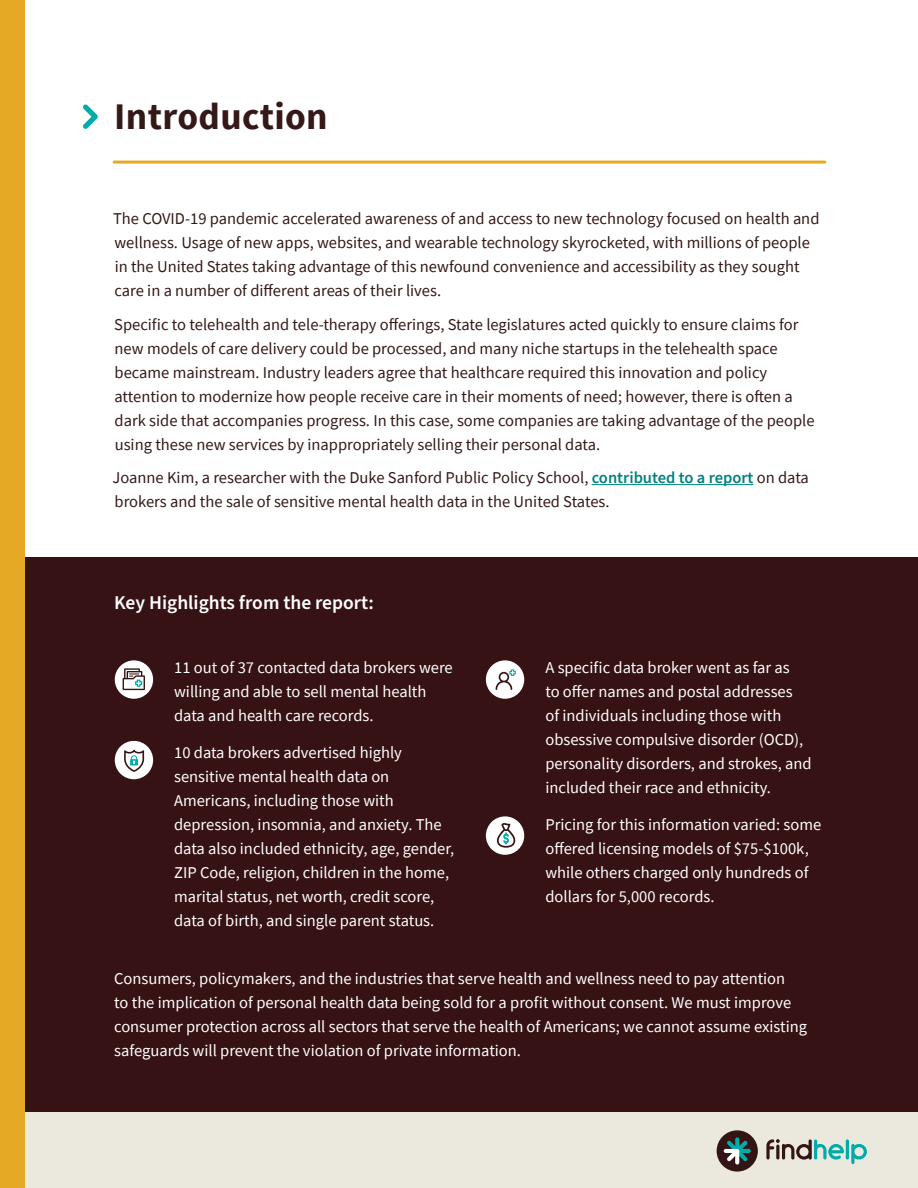
<style>
.page{position:relative;width:918px;height:1188px;background:#fff}
.page>*{position:absolute;margin:0;border:0;box-sizing:border-box;transform-origin:0 0}
.t1{font:700 37.5px "Source Sans Pro";letter-spacing:.01em;color:#351818}
.H2_White{font:600 19.5px "Source Sans Pro";color:#fff}
.Body_Copy{font:16.5px/24px "Source Sans Pro";color:#fff}
.Body_Copy-2{font:16.5px/24px "Source Sans Pro";color:#351818}
.s1{font-weight:600;color:#018181}
</style>
<div class="page">
<div style="left:0;top:557px;width:918px;height:557px;background:#361214"></div>
<hr style="left:592px;top:484px;width:162px;height:1px;background:#018181">
<hr style="left:114px;top:161px;width:711px;height:3px;background:#e5a925">
<svg style="left:83px;top:104px;width:15px;height:25px"></svg>
<div style="left:115px;top:660px;width:38px;height:39px;background:#fff;border-radius:50%"></div>
<div style="left:486px;top:660px;width:38px;height:39px;background:#fff;border-radius:50%"></div>
<div style="left:115px;top:741px;width:38px;height:38px;background:#fff;border-radius:50%"></div>
<div style="left:486px;top:816px;width:38px;height:39px;background:#fff;border-radius:50%"></div>
<svg style="left:123px;top:668px;width:22px;height:22px"></svg>
<svg style="left:124px;top:750px;width:20px;height:22px"></svg>
<svg style="left:496px;top:669px;width:20px;height:21px"></svg>
<svg style="left:497px;top:823px;width:18px;height:25px"></svg>
<div style="left:0;top:1112px;width:918px;height:76px;background:#ebe9dd"></div>
<div style="left:0;top:0;width:25px;height:1188px;background:#e5a925"></div>
<div style="left:717px;top:1130px;width:41px;height:42px;background:#341516;border-radius:50%"></div>
<svg style="left:724px;top:1137px;width:27px;height:28px"></svg>
<svg style="left:766px;top:1139px;width:78px;height:21px"></svg>
<hr style="left:846px;top:1139px;width:3px;height:21px;background:#00aba9;border-radius:2px">
<svg style="left:851px;top:1144px;width:16px;height:20px"></svg>
<h1 class="t1" style="left:114px;top:91px;width:215px">Introduction</h1>
<p class="Body_Copy-2" style="left:113px;top:206px;width:708px">The COVID-19 pandemic accelerated awareness of and access to new technology focused on health and wellness. Usage of new apps, websites, and wearable technology skyrocketed, with millions of people in the United States taking advantage of this newfound convenience and accessibility as they sought care in a number of different areas of their lives.</p>
<p class="Body_Copy-2" style="left:114px;top:312px;width:702px">Specific to telehealth and tele-therapy offerings, State legislatures acted quickly to ensure claims for new models of care delivery could be processed, and many niche startups in the telehealth space became mainstream. Industry leaders agree that healthcare required this innovation and policy attention to modernize how people receive care in their moments of need; however, there is often a dark side that accompanies progress. In this case, some companies are taking advantage of the people using these new services by inappropriately selling their personal data.</p>
<p class="Body_Copy-2" style="left:113px;top:466px;width:698px">Joanne Kim, a researcher with the Duke Sanford Public Policy School, <span class="s1">contributed to a report</span> on data brokers and the sale of sensitive mental health data in the United States.</p>
<p class="H2_White" style="left:114px;top:590px;width:261px">Key Highlights from the report:</p>
<p class="Body_Copy" style="left:174px;top:655px;width:280px">11 out of 37 contacted data brokers were willing and able to sell mental health data and health care records.</p>
<p class="Body_Copy" style="left:174px;top:741px;width:282px">10 data brokers advertised highly sensitive mental health data on Americans, including those with depression, insomnia, and anxiety. The data also included ethnicity, age, gender, ZIP Code, religion, children in the home, marital status, net worth, credit score, data of birth, and single parent status.</p>
<p class="Body_Copy" style="left:545px;top:655px;width:268px">A specific data broker went as far as<br>to offer names and postal addresses<br>of individuals including those with obsessive compulsive disorder (OCD), personality disorders, and strokes, and included their race and ethnicity.</p>
<p class="Body_Copy" style="left:545px;top:813px;width:277px">Pricing for this information varied: some offered licensing models of $75-$100k, while others charged only hundreds of dollars for 5,000 records.</p>
<p class="Body_Copy" style="left:114px;top:967px;width:694px">Consumers, policymakers, and the industries that serve health and wellness need to pay attention<br>to the implication of personal health data being sold for a profit without consent. We must improve consumer protection across all sectors that serve the health of Americans; we cannot assume existing safeguards will prevent the violation of private information.</p>
</div>
